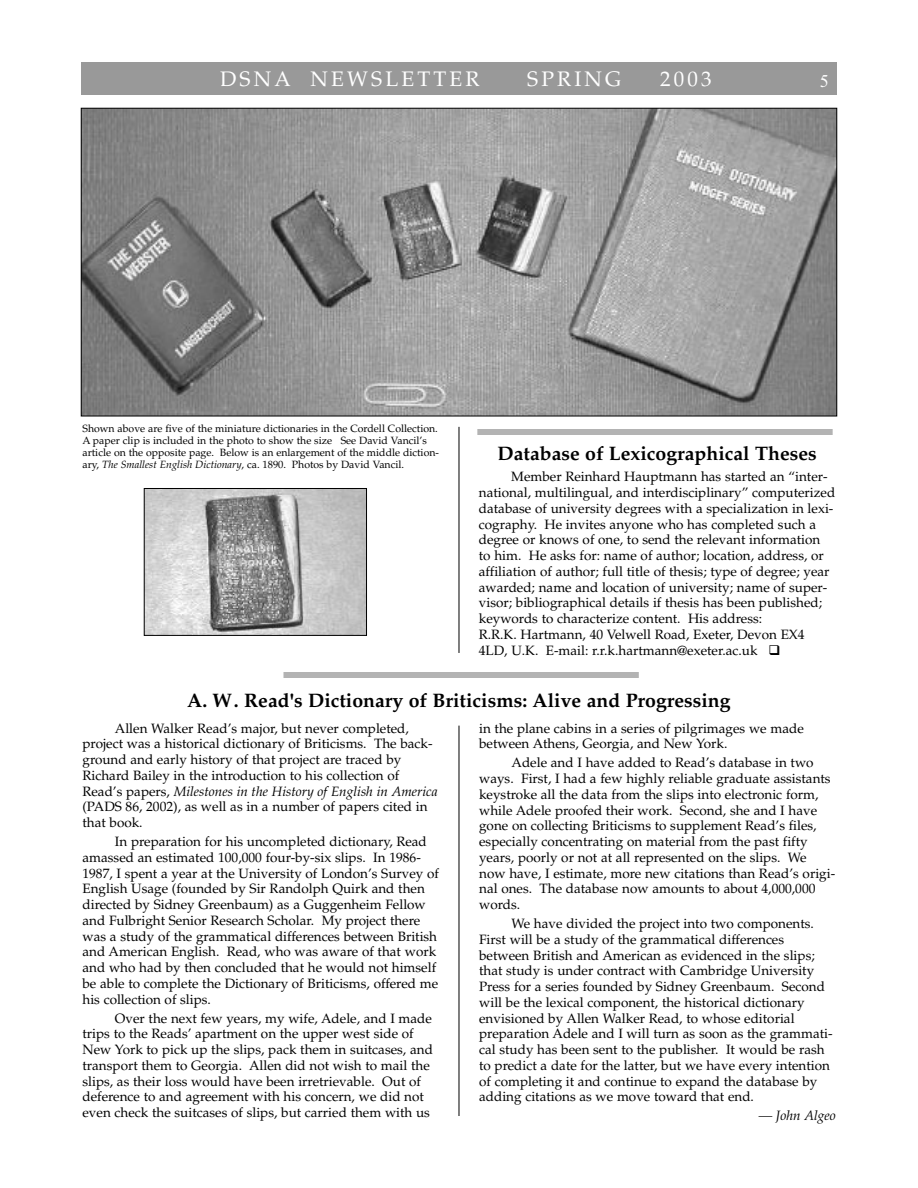
<style>
.page{position:relative;width:918px;height:1188px;background:#fff}
.page>*{position:absolute;margin:0;border:0;box-sizing:border-box;transform-origin:0 0}
.t1{font:21px "Palatino";letter-spacing:.15em;color:#fff}
.t2{font:700 19.5px "Palatino";color:#000}
.t3{font:18px "Times New Roman";color:#fff}
.t4{font:13.5px/15.8px "Palatino";color:#000}
.t5{font:italic 13.5px "Palatino";color:#000}
.t6{font:10.5px/12px "Palatino";color:#000}
.s1{font-style:italic}
</style>
<div class="page">
<div style="left:81px;top:62px;width:756px;height:32px;background:#999"></div>
<hr style="left:459px;top:427px;width:1px;height:226px;background:#000">
<img style="left:83px;top:110px;width:752px;height:304px">
<img style="left:146px;top:490px;width:219px;height:144px">
<div style="left:144px;top:488px;width:223px;height:148px;border:1px solid #000"></div>
<hr style="left:459px;top:726px;width:1px;height:390px;background:#000">
<div style="left:284px;top:672px;width:355px;height:6px;background:#b3b3b3"></div>
<div style="left:477px;top:429px;width:356px;height:6px;background:#b3b3b3"></div>
<h1 class="t1" style="left:220px;top:71px;width:261px">DSNA NEWSLETTER</h1>
<h1 class="t1" style="left:527px;top:71px;width:96px">SPRING</h1>
<h1 class="t1" style="left:660px;top:71px;width:53px">2003</h1>
<h3 class="t3" style="left:820px;top:74px;width:10px">5</h3>
<p class="t6" style="left:82px;top:424px;width:358px">Shown above are five of the miniature dictionaries in the Cordell Collection.<br>A paper clip is included in the photo to show the size See David Vancil’s article on the opposite page. Below is an enlargement of the middle diction&shy;ary, <span class="s1">The Smallest English Dictionary</span>, ca. 1890. Photos by David Vancil.</p>
<h2 class="t2" style="left:498px;top:446px;width:321px">Database of Lexicographical Theses</h2>
<p class="t4" style="left:479px;top:470px;width:358px;text-indent:32px">Member Reinhard Hauptmann has started an “inter&shy;national, multilingual, and interdisciplinary” computerized database of university degrees with a specialization in lexi&shy;cography. He invites anyone who has completed such a degree or knows of one, to send the relevant information to him. He asks for: name of author; location, address, or affiliation of author; full title of thesis; type of degree; year awarded; name and location of university; name of super&shy;visor; bibliographical details if thesis has been published; keywords to characterize content. His address:<br>R.R.K. Hartmann, 40 Velwell Road, Exeter, Devon EX4<br>4LD, U.K. E-mail: r.r.k.hartmann@exeter.ac.uk</p>
<h2 class="t2" style="left:187px;top:693px;width:545px">A. W. Read's Dictionary of Briticisms: Alive and Progressing</h2>
<p class="t4" style="left:82px;top:722px;width:357px;text-indent:32px">Allen Walker Read’s major, but never completed, project was a historical dictionary of Briticisms. The back&shy;ground and early history of that project are traced by Richard Bailey in the introduction to his collection of Read’s papers, <span class="s1">Milestones in the History of English in America </span>(PADS 86, 2002), as well as in a number of papers cited in that book.</p>
<p class="t4" style="left:82px;top:835px;width:358px;text-indent:32px">In preparation for his uncompleted dictionary, Read amassed an estimated 100,000 four-by-six slips. In 1986- 1987, I spent a year at the University of London’s Survey of English Usage (founded by Sir Randolph Quirk and then directed by Sidney Greenbaum) as a Guggenheim Fellow and Fulbright Senior Research Scholar. My project there was a study of the grammatical differences between British and American English. Read, who was aware of that work and who had by then concluded that he would not himself be able to complete the Dictionary of Briticisms, offered me his collection of slips.</p>
<p class="t4" style="left:82px;top:1012px;width:352px;text-indent:32px">Over the next few years, my wife, Adele, and I made trips to the Reads’ apartment on the upper west side of New York to pick up the slips, pack them in suitcases, and transport them to Georgia. Allen did not wish to mail the slips, as their loss would have been irretrievable. Out of deference to and agreement with his concern, we did not even check the suitcases of slips, but carried them with us</p>
<p class="t4" style="left:479px;top:722px;width:326px">in the plane cabins in a series of pilgrimages we made between Athens, Georgia, and New York.</p>
<p class="t4" style="left:479px;top:756px;width:358px;text-indent:32px">Adele and I have added to Read’s database in two ways. First, I had a few highly reliable graduate assistants keystroke all the data from the slips into electronic form, while Adele proofed their work. Second, she and I have gone on collecting Briticisms to supplement Read’s files, especially concentrating on material from the past fifty years, poorly or not at all represented on the slips. We now have, I estimate, more new citations than Read’s origi&shy;nal ones. The database now amounts to about 4,000,000 words.</p>
<p class="t4" style="left:479px;top:917px;width:355px;text-indent:32px">We have divided the project into two components.<br>First will be a study of the grammatical differences between British and American as evidenced in the slips; that study is under contract with Cambridge University Press for a series founded by Sidney Greenbaum. Second will be the lexical component, the historical dictionary envisioned by Allen Walker Read, to whose editorial preparation Adele and I will turn as soon as the grammati&shy;cal study has been sent to the publisher. It would be rash to predict a date for the latter, but we have every intention of completing it and continue to expand the database by adding citations as we move toward that end.</p>
<p class="t5" style="left:759px;top:1110px;width:79px">— John Algeo</p>
</div>
